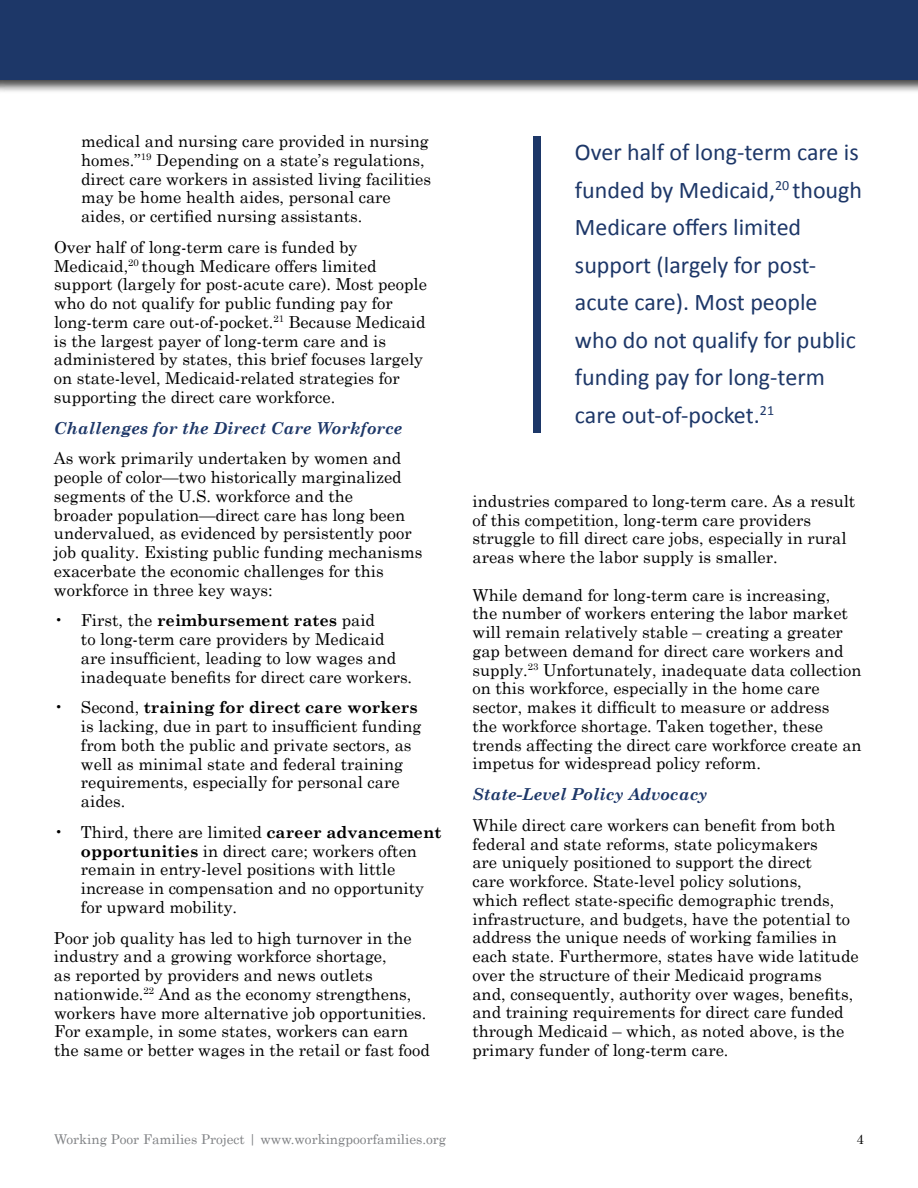
<style>
.page{position:relative;width:918px;height:1188px;background:#fff}
.page>*{position:absolute;margin:0;border:0;box-sizing:border-box;transform-origin:0 0}
.t1{font:24px/37.5px "Calibri";color:#1d3768}
.t2{font:16.5px/18.8px "Century Schoolbook";color:#000}
.t3{font:italic 700 16.5px "Century Schoolbook";color:#1d3768}
.t4{font:13.5px "Century";color:#808285}
.t5{font:13.5px "Century";color:#000}
.s1{font-weight:700}
</style>
<div class="page">
<div style="left:0;top:0;width:918px;height:94px;background:#000;opacity:.75"></div>
<div style="left:0;top:0;width:918px;height:80px;background:#1d3768"></div>
<div style="left:534px;top:136px;width:7px;height:298px;background:#1d3768"></div>
<p class="t2" style="left:81px;top:131px;width:352px">medical and nursing care provided in nursing homes.”<sup>19</sup> Depending on a state’s regulations, direct care workers in assisted living facilities may be home health aides, personal care aides, or certified nursing assistants.</p>
<p class="t2" style="left:54px;top:237px;width:375px">Over half of long-term care is funded by Medicaid,<sup>20</sup> though Medicare offers limited support (largely for post-acute care). Most people who do not qualify for public funding pay for long-term care out-of-pocket.<sup>21</sup> Because Medicaid is the largest payer of long-term care and is administered by states, this brief focuses largely on state-level, Medicaid-related strategies for supporting the direct care workforce.</p>
<p class="t3" style="left:54px;top:417px;width:350px">Challenges for the Direct Care Workforce</p>
<p class="t2" style="left:54px;top:449px;width:370px">As work primarily undertaken by women and people of color—two historically marginalized segments of the U.S. workforce and the<br>broader population—direct care has long been undervalued, as evidenced by persistently poor job quality. Existing public funding mechanisms exacerbate the economic challenges for this workforce in three key ways:</p>
<p class="t2" style="left:81px;top:611px;width:333px;text-indent:-27px">• First, the <span class="s1">reimbursement rates</span> paid<br>to long-term care providers by Medicaid are insufficient, leading to low wages and inadequate benefits for direct care workers.</p>
<p class="t2" style="left:81px;top:698px;width:342px;text-indent:-27px">• Second, <span class="s1">training for direct care workers </span>is lacking, due in part to insufficient funding from both the public and private sectors, as well as minimal state and federal training requirements, especially for personal care aides.</p>
<p class="t2" style="left:81px;top:822px;width:362px;text-indent:-27px">• Third, there are limited <span class="s1">career advancement opportunities</span> in direct care; workers often remain in entry-level positions with little increase in compensation and no opportunity for upward mobility.</p>
<p class="t2" style="left:54px;top:928px;width:377px">Poor job quality has led to high turnover in the industry and a growing workforce shortage,<br>as reported by providers and news outlets nationwide.<sup>22</sup> And as the economy strengthens, workers have more alternative job opportunities.<br>For example, in some states, workers can earn the same or better wages in the retail or fast food</p>
<h1 class="t1" style="left:575px;top:132px;width:289px">Over half of long-term care is funded by Medicaid,<sup>20</sup> though<br>Medicare offers limited support (largely for post&shy;acute care). Most people who do not qualify for public funding pay for long-term care out-of-pocket.<sup>21</sup></h1>
<p class="t2" style="left:473px;top:491px;width:384px">industries compared to long-term care. As a result of this competition, long-term care providers struggle to fill direct care jobs, especially in rural areas where the labor supply is smaller.</p>
<p class="t2" style="left:472px;top:585px;width:391px">While demand for long-term care is increasing,<br>the number of workers entering the labor market will remain relatively stable – creating a greater gap between demand for direct care workers and supply.<sup>23</sup> Unfortunately, inadequate data collection on this workforce, especially in the home care sector, makes it difficult to measure or address<br>the workforce shortage. Taken together, these trends affecting the direct care workforce create an impetus for widespread policy reform.</p>
<p class="t3" style="left:472px;top:784px;width:236px">State-Level Policy Advocacy</p>
<p class="t2" style="left:472px;top:815px;width:388px">While direct care workers can benefit from both federal and state reforms, state policymakers<br>are uniquely positioned to support the direct<br>care workforce. State-level policy solutions,<br>which reflect state-specific demographic trends, infrastructure, and budgets, have the potential to address the unique needs of working families in each state. Furthermore, states have wide latitude over the structure of their Medicaid programs and, consequently, authority over wages, benefits, and training requirements for direct care funded through Medicaid – which, as noted above, is the primary funder of long-term care.</p>
<p class="t4" style="left:54px;top:1128px;width:394px">Working Poor Families Project | www.workingpoorfamilies.org</p>
<p class="t5" style="left:856px;top:1128px;width:9px">4</p>
</div>
